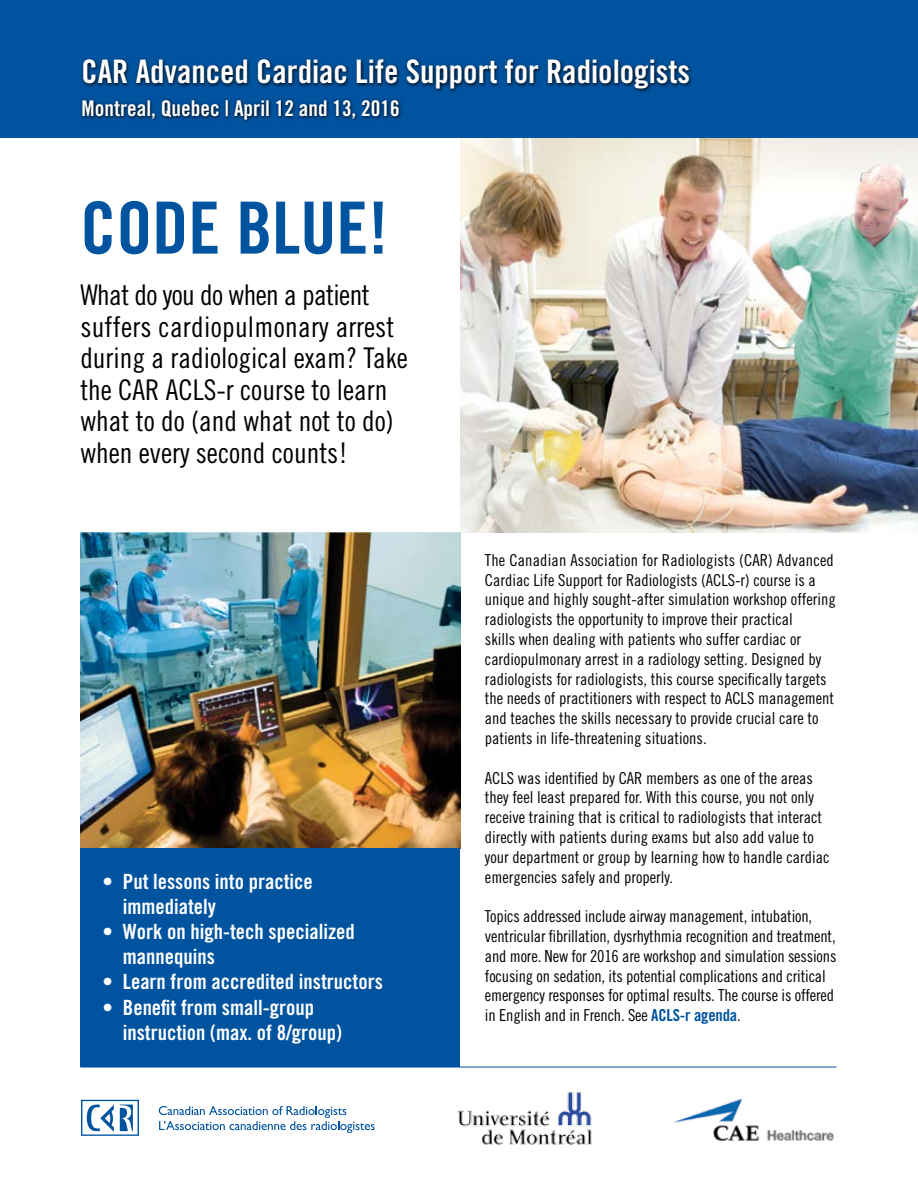
<style>
.page{position:relative;width:918px;height:1188px;background:#fff}
.page>*{position:absolute;margin:0;border:0;box-sizing:border-box;transform-origin:0 0}
.t1{font:72px "Trade Gothic Bold Cond Twenty";color:#00539f}
.t2{font:32.4px "Trade Gothic Bold Cond Twenty";color:#fff}
.t3{font:28.5px/31.5px "Trade Gothic Cond Eighteen";color:#000}
.t4{font:21.6px "Trade Gothic Bold Cond Twenty";color:#fff}
.t5{font:21px/25.2px "Trade Gothic Bold Cond Twenty";color:#fff}
.t6{font:16.5px/19.8px "Trade Gothic Cond Eighteen";color:#000}
.s1{font-family:"Trade Gothic Bold Cond Twenty";color:#00539f}
</style>
<div class="page">
<img style="left:460px;top:138px;width:458px;height:394px">
<img style="left:81px;top:532px;width:379px;height:316px">
<div style="left:81px;top:848px;width:379px;height:219px;background:#00539f"></div>
<div style="left:0;top:0;width:918px;height:138px;background:#00539f"></div>
<img style="left:81px;top:58px;width:611px;height:64px">
<img style="left:457px;top:1092px;width:136px;height:53px">
<img style="left:674px;top:1098px;width:160px;height:43px">
<svg style="left:81px;top:1100px;width:58px;height:36px"></svg>
<svg style="left:159px;top:1106px;width:216px;height:27px"></svg>
<hr style="left:81px;top:1067px;width:756px;height:1px;background:#00539f">
<h2 class="t2" style="left:82px;top:52px;width:610px">CAR Advanced Cardiac Life Support for Radiologists</h2>
<h3 class="t4" style="left:82px;top:95px;width:319px">Montreal, Quebec | April 12 and 13, 2016</h3>
<h1 class="t1" style="left:80px;top:184px;width:309px">CODE BLUE!</h1>
<h3 class="t3" style="left:80px;top:279px;width:329px">What do you do when a patient suffers cardiopulmonary arrest during a radiological exam? Take the CAR ACLS-r course to learn what to do (and what not to do) when every second counts!</h3>
<p class="t5" style="left:123px;top:868px;width:192px;text-indent:-20px">• Put lessons into practice immediately</p>
<p class="t5" style="left:123px;top:919px;width:233px;text-indent:-20px">• Work on high-tech specialized mannequins</p>
<p class="t5" style="left:103px;top:969px;width:282px">• Learn from accredited instructors</p>
<p class="t5" style="left:123px;top:994px;width:221px;text-indent:-20px">• Benefit from small-group instruction (max. of 8/group)</p>
<p class="t6" style="left:485px;top:550px;width:352px">The Canadian Association for Radiologists (CAR) Advanced Cardiac Life Support for Radiologists (ACLS-r) course is a unique and highly sought-after simulation workshop offering radiologists the opportunity to improve their practical<br>skills when dealing with patients who suffer cardiac or cardiopulmonary arrest in a radiology setting. Designed by radiologists for radiologists, this course specifically targets the needs of practitioners with respect to ACLS management and teaches the skills necessary to provide crucial care to patients in life-threatening situations.</p>
<p class="t6" style="left:485px;top:768px;width:346px">ACLS was identified by CAR members as one of the areas they feel least prepared for. With this course, you not only receive training that is critical to radiologists that interact directly with patients during exams but also add value to your department or group by learning how to handle cardiac emergencies safely and properly.</p>
<p class="t6" style="left:485px;top:906px;width:353px">Topics addressed include airway management, intubation, ventricular fibrillation, dysrhythmia recognition and treatment, and more. New for 2016 are workshop and simulation sessions focusing on sedation, its potential complications and critical emergency responses for optimal results. The course is offered in English and in French. See <span class="s1">ACLS-r agenda</span>.</p>
</div>
